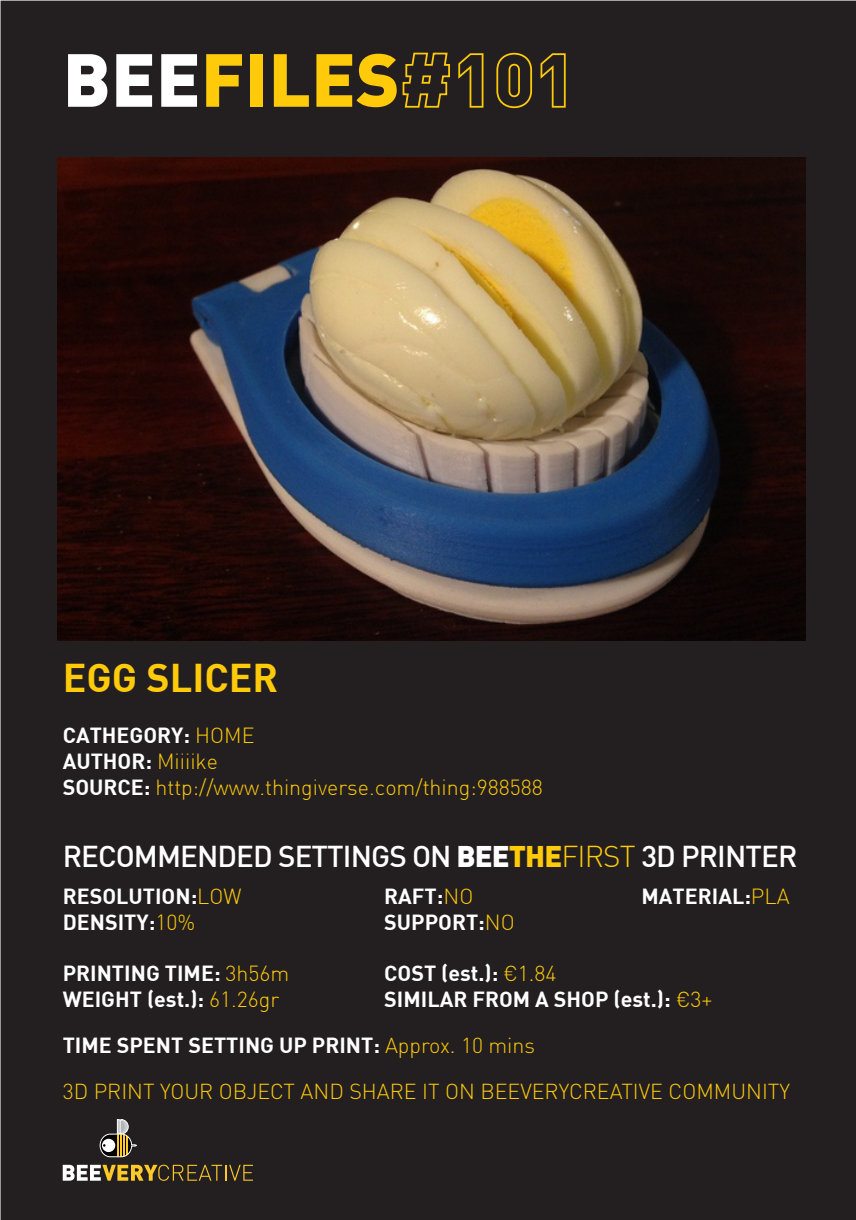
<style>
.page{position:relative;width:856px;height:1220px;background:#fff}
.page>*{position:absolute;margin:0;border:0;box-sizing:border-box;transform-origin:0 0}
.t1{font:900 73.8px "DIN";color:#feca0a}
.t2{font:700 39.2px "DIN";color:#feca0a}
.t3{font:500 29.6px "DIN";letter-spacing:-.03em;color:#fff}
.t4{font:700 21.4px/46px "DIN";color:#fff}
.t5{font:300 21.4px/25.6px "DIN";color:#feca0a}
.t6{font:300 21.4px "DIN Pro";color:#feca0a}
.s1{color:#fff}
.s2{font-weight:700;color:#fff}
.s3{font-weight:900}
.s4{font-weight:900;color:#feca0a}
.s5{font-weight:300;color:#feca0a}
.s6{font-family:"DIN Pro";font-weight:300;color:#feca0a}
</style>
<div class="page">
<div style="left:1px;top:1px;width:854px;height:1218px;background:#231f20"></div>
<svg style="left:402px;top:52px;width:48px;height:56px"></svg>
<svg style="left:458px;top:53px;width:26px;height:55px"></svg>
<svg style="left:496px;top:52px;width:36px;height:57px"></svg>
<svg style="left:540px;top:53px;width:26px;height:55px"></svg>
<img style="left:57px;top:157px;width:747px;height:483px">
<svg style="left:63px;top:1164px;width:190px;height:16px"></svg>
<svg style="left:99px;top:1119px;width:38px;height:37px"></svg>
<h1 class="t1" style="left:63px;top:31px;width:338px"><span class="s1">BEE</span>FILES</h1>
<h2 class="t2" style="left:63px;top:652px;width:217px">EGG SLICER</h2>
<p class="t5" style="left:63px;top:722px;width:481px"><span class="s2">CATHEGORY:</span> HOME<br><span class="s2">AUTHOR:</span> Miiiike<br><span class="s2">SOURCE:</span> http://www.thingiverse.com/thing:988588</p>
<h3 class="t3" style="left:63px;top:836px;width:735px">RECOMMENDED SETTINGS ON <span class="s3">BEE</span><span class="s4">THE</span><span class="s5">FIRST</span> 3D PRINTER</h3>
<p class="t4" style="left:63px;top:872px;width:180px">RESOLUTION:<span class="s5">LOW</span></p>
<p class="t4" style="left:384px;top:872px;width:90px">RAFT:<span class="s5">NO</span></p>
<p class="t4" style="left:641px;top:872px;width:149px">MATERIAL:<span class="s5">PLA</span></p>
<p class="t4" style="left:63px;top:897px;width:134px">DENSITY:<span class="s5">10%</span></p>
<p class="t4" style="left:384px;top:897px;width:132px">SUPPORT:<span class="s5">NO</span></p>
<p class="t4" style="left:63px;top:949px;width:228px">PRINTING TIME: <span class="s5">3h56m</span></p>
<p class="t4" style="left:384px;top:949px;width:174px">COST (est.): <span class="s6">€1.84</span></p>
<p class="t4" style="left:63px;top:975px;width:218px">WEIGHT (est.): <span class="s5">61.26gr</span></p>
<p class="t4" style="left:63px;top:975px;width:651px;text-indent:321px">SIMILAR FROM A SHOP (est.): <span class="s6">€</span><span class="s5">3+<br></span>TIME SPENT SETTING UP PRINT: <span class="s6">Approx. 10 mins</span></p>
<p class="t6" style="left:63px;top:1076px;width:728px">3D PRINT YOUR OBJECT AND SHARE IT ON BEEVERYCREATIVE COMMUNITY</p>
</div>
